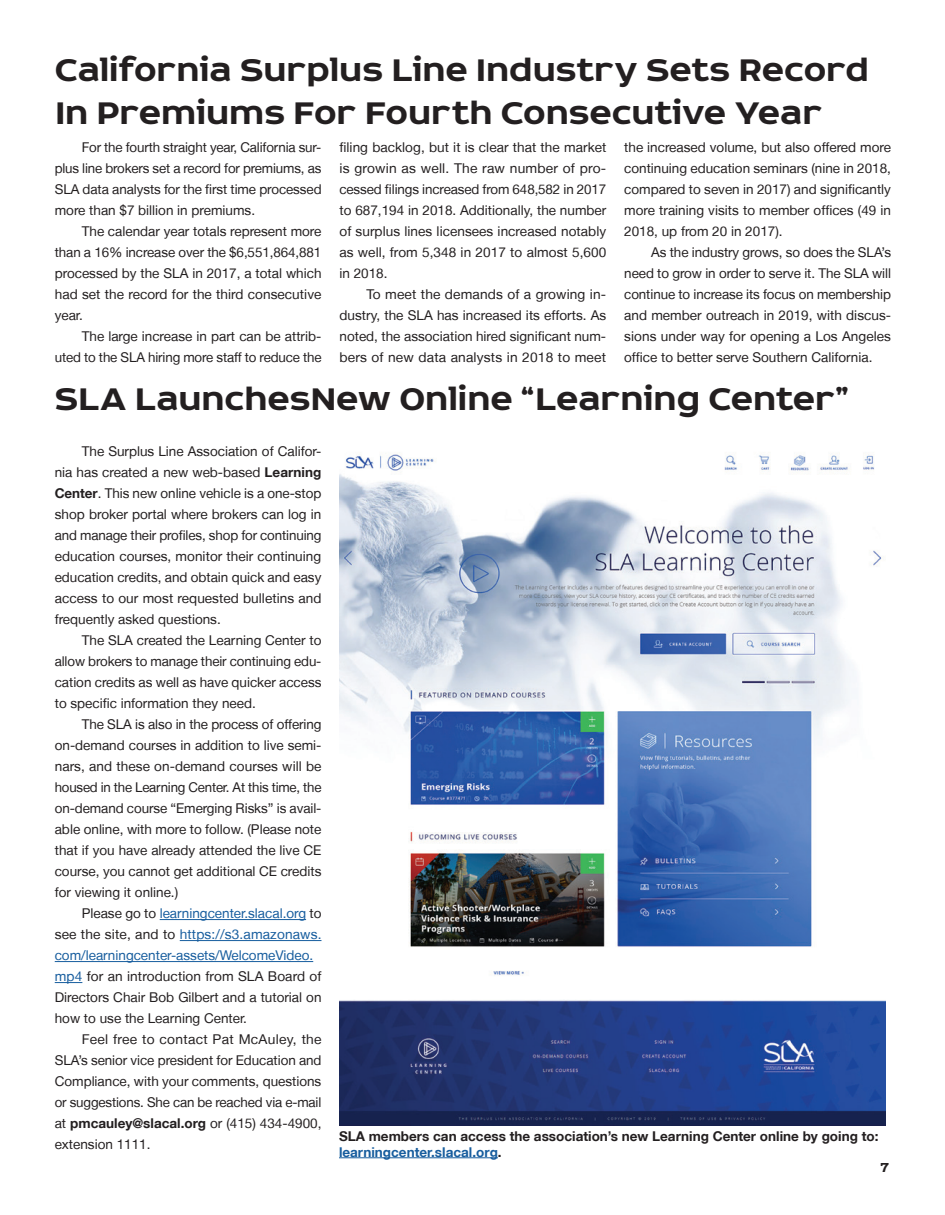
<style>
.page{position:relative;width:945px;height:1215px;background:#fff}
.page>*{position:absolute;margin:0;border:0;box-sizing:border-box;transform-origin:0 0}
.t1{font:700 36px/43.2px "Echoes Sans";letter-spacing:-.005em;color:#231f20}
.t2{font:700 15px "Echoes Sans";color:#231f20}
.t3{font:13.5px/21px "Helvetica Neue LT";color:#231f20;text-align:justify}
.t4{font:700 13.5px/16.2px "Helvetica Neue LT";color:#231f20}
.s1{font-weight:700}
.s2{color:#175d9e}
</style>
<div class="page">
<img style="left:339px;top:454px;width:547px;height:672px">
<hr style="left:160px;top:919px;width:146px;height:1px;background:#175d9e">
<hr style="left:180px;top:940px;width:141px;height:1px;background:#175d9e">
<hr style="left:55px;top:961px;width:258px;height:1px;background:#175d9e">
<svg style="left:55px;top:982px;width:27px;height:1px"></svg>
<hr style="left:339px;top:1157px;width:159px;height:1px;background:#175d9e">
<h1 class="t1" style="left:55px;top:49px;width:816px">California Surplus Line Industry Sets Record<br>In Premiums For Fourth Consecutive Year</h1>
<p class="t3" style="left:55px;top:136px;width:268px;text-indent:27px">For the fourth straight year, California sur&shy;plus line brokers set a record for premiums, as SLA data analysts for the first time processed more than $7 billion in premiums.</p>
<p class="t3" style="left:55px;top:220px;width:268px;text-indent:27px">The calendar year totals represent more than a 16% increase over the $6,551,864,881 processed by the SLA in 2017, a total which had set the record for the third consecutive year.</p>
<p class="t3" style="left:55px;top:325px;width:268px;text-align:right">The large increase in part can be attrib&shy;uted to the SLA hiring more staff to reduce the</p>
<p class="t3" style="left:339px;top:136px;width:268px">filing backlog, but it is clear that the market is growin as well. The raw number of pro&shy;cessed filings increased from 648,582 in 2017 to 687,194 in 2018. Additionally, the number of surplus lines licensees increased notably as well, from 5,348 in 2017 to almost 5,600 in 2018.</p>
<p class="t3" style="left:339px;top:283px;width:268px;text-indent:27px">To meet the demands of a growing in&shy;dustry, the SLA has increased its efforts. As noted, the association hired significant num&shy;bers of new data analysts in 2018 to meet</p>
<p class="t3" style="left:624px;top:136px;width:268px">the increased volume, but also offered more continuing education seminars (nine in 2018, compared to seven in 2017) and significantly more training visits to member offices (49 in 2018, up from 20 in 2017).</p>
<p class="t3" style="left:624px;top:241px;width:268px;text-indent:27px">As the industry grows, so does the SLA’s need to grow in order to serve it. The SLA will continue to increase its focus on membership and member outreach in 2019, with discus&shy;sions under way for opening a Los Angeles office to better serve Southern California.</p>
<h1 class="t1" style="left:55px;top:378px;width:796px">SLA LaunchesNew Online “Learning Center”</h1>
<p class="t3" style="left:55px;top:441px;width:268px;text-indent:27px">The Surplus Line Association of Califor&shy;nia has created a new web-based <span class="s1">Learning Center</span>. This new online vehicle is a one-stop shop broker portal where brokers can log in and manage their profiles, shop for continuing education courses, monitor their continuing education credits, and obtain quick and easy access to our most requested bulletins and frequently asked questions.</p>
<p class="t3" style="left:55px;top:630px;width:268px;text-indent:27px">The SLA created the Learning Center to allow brokers to manage their continuing edu&shy;cation credits as well as have quicker access to specific information they need.</p>
<p class="t3" style="left:55px;top:714px;width:268px;text-indent:27px">The SLA is also in the process of offering on-demand courses in addition to live semi&shy;nars, and these on-demand courses will be housed in the Learning Center. At this time, the on-demand course “Emerging Risks” is avail&shy;able online, with more to follow. (Please note that if you have already attended the live CE course, you cannot get additional CE credits for viewing it online.)</p>
<p class="t3" style="left:55px;top:903px;width:268px;text-align:left;text-indent:27px">Please go to <span class="s2">learningcenter.slacal.org</span> to see the site, and to <span class="s2">https://s3.amazonaws. com/learningcenter-assets/WelcomeVideo. mp4</span> for an introduction from SLA Board of Directors Chair Bob Gilbert and a tutorial on how to use the Learning Center.</p>
<p class="t3" style="left:55px;top:1029px;width:268px;text-indent:27px">Feel free to contact Pat McAuley, the SLA’s senior vice president for Education and Compliance, with your comments, questions or suggestions. She can be reached via e-mail at <span class="s1">pmcauley@slacal.org</span> or (415) 434-4900, extension 1111.</p>
<p class="t4" style="left:339px;top:1127px;width:541px">SLA members can access the association’s new Learning Center online by going to: <span class="s2">learningcenter.slacal.org</span>.</p>
<p class="t2" style="left:880px;top:1159px;width:10px">7</p>
</div>
